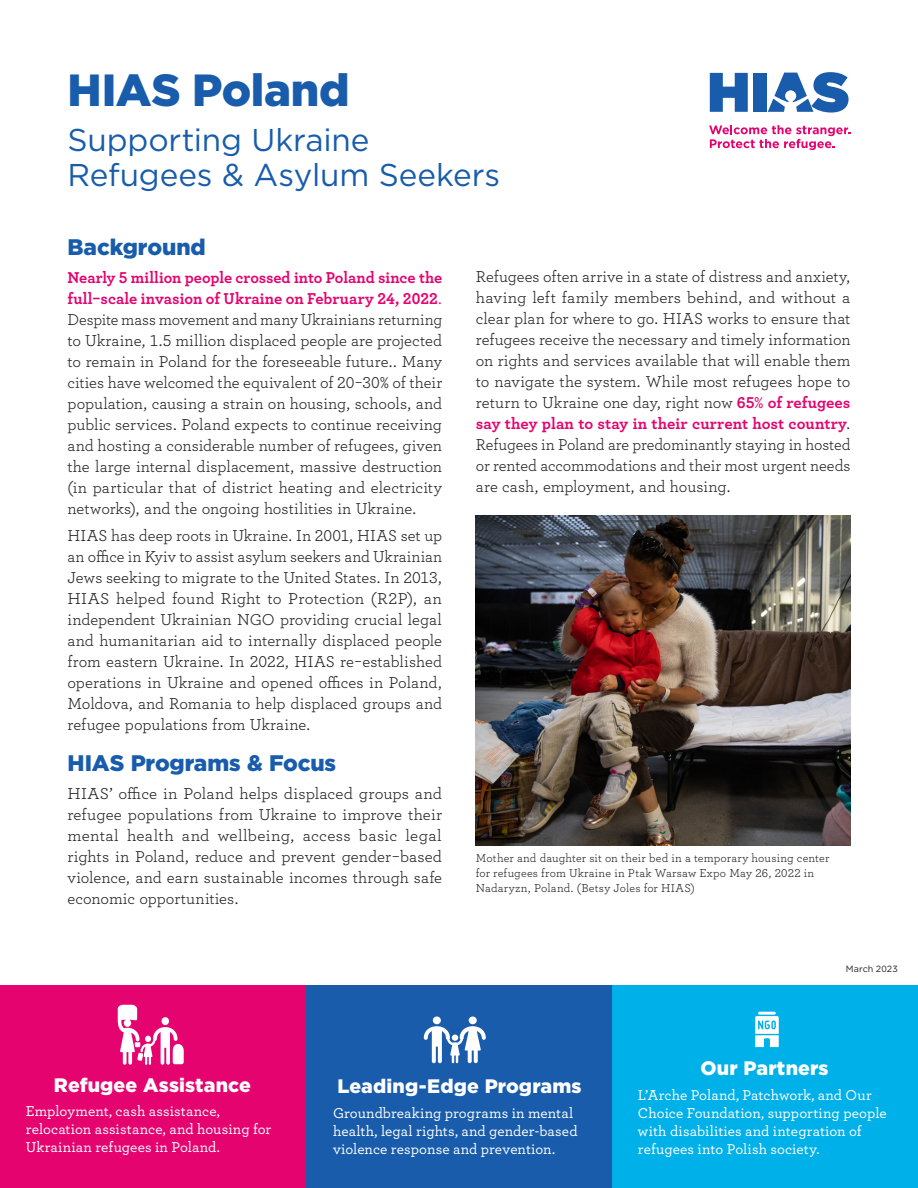
<style>
.page{position:relative;width:918px;height:1188px;background:#fff}
.page>*{position:absolute;margin:0;border:0;box-sizing:border-box;transform-origin:0 0}
.t1{font:900 45px "Gotham";letter-spacing:-.005em;color:#185cab}
.Subtitle{font:31.5px/34.5px "Gotham";letter-spacing:-.005em;color:#185cab}
.Heading_1{font:900 22.5px "Gotham";letter-spacing:-.005em;color:#185cab}
.Info_Heading{font:900 19.5px "Gotham";letter-spacing:.01em;color:#fff}
.Body{font:16.5px/21px "Archer";color:#231f20;text-align:justify}
.Info_Body{font:500 15px/18px "Archer";letter-spacing:.005em;color:#fff}
.Fine_Print{font:12px/15px "Archer";letter-spacing:.015em;color:#231f20}
.Body-2{font:9px "Gotham";letter-spacing:.01em;color:#231f20}
.s1{font-weight:700;color:#e4036f}
.s2{color:#e4036f}
</style>
<div class="page">
<div style="left:0;top:986px;width:306px;height:202px;background:#e4036f"></div>
<div style="left:306px;top:986px;width:306px;height:202px;background:#185cab"></div>
<div style="left:612px;top:986px;width:306px;height:202px;background:#00b0e9"></div>
<hr style="left:758px;top:1012px;width:18px;height:3px;background:#fff">
<svg style="left:755px;top:1016px;width:24px;height:31px"></svg>
<img style="left:476px;top:515px;width:374px;height:330px">
<svg style="left:709px;top:125px;width:142px;height:25px"></svg>
<svg style="left:710px;top:73px;width:38px;height:39px"></svg>
<div style="left:753px;top:73px;width:13px;height:39px;background:#185cab"></div>
<svg style="left:768px;top:72px;width:81px;height:41px"></svg>
<svg style="left:118px;top:1005px;width:66px;height:60px"></svg>
<div style="left:433px;top:1016px;width:8px;height:8px;background:#fff;border-radius:50%"></div>
<div style="left:469px;top:1016px;width:8px;height:8px;background:#fff;border-radius:50%"></div>
<svg style="left:424px;top:1026px;width:62px;height:37px"></svg>
<p class="t1" style="left:68px;top:59px;width:284px">HIAS Poland</p>
<p class="Subtitle" style="left:68px;top:122px;width:434px">Supporting Ukraine<br>Refugees &amp; Asylum Seekers</p>
<p class="Heading_1" style="left:68px;top:232px;width:140px">Background</p>
<p class="Body" style="left:68px;top:266px;width:376px"><span class="s1">Nearly 5 million people crossed into Poland since the full-scale invasion of Ukraine on February 24, 2022</span><span class="s2">.<br></span>Despite mass movement and many Ukrainians returning to Ukraine, 1.5 million displaced people are projected to remain in Poland for the foreseeable future.. Many cities have welcomed the equivalent of 20-30% of their population, causing a strain on housing, schools, and public services. Poland expects to continue receiving and hosting a considerable number of refugees, given the large internal displacement, massive destruction (in particular that of district heating and electricity networks), and the ongoing hostilities in Ukraine.</p>
<p class="Body" style="left:68px;top:525px;width:376px">HIAS has deep roots in Ukraine. In 2001, HIAS set up an office in Kyiv to assist asylum seekers and Ukrainian Jews seeking to migrate to the United States. In 2013, HIAS helped found Right to Protection (R2P), an independent Ukrainian NGO providing crucial legal and humanitarian aid to internally displaced people from eastern Ukraine. In 2022, HIAS re-established operations in Ukraine and opened offices in Poland, Moldova, and Romania to help displaced groups and refugee populations from Ukraine.</p>
<p class="Heading_1" style="left:68px;top:748px;width:270px">HIAS Programs &amp; Focus</p>
<p class="Body" style="left:68px;top:782px;width:376px">HIAS’ office in Poland helps displaced groups and refugee populations from Ukraine to improve their mental health and wellbeing, access basic legal rights in Poland, reduce and prevent gender-based violence, and earn sustainable incomes through safe economic opportunities.</p>
<p class="Body" style="left:476px;top:265px;width:376px">Refugees often arrive in a state of distress and anxiety, having left family members behind, and without a clear plan for where to go. HIAS works to ensure that refugees receive the necessary and timely information on rights and services available that will enable them to navigate the system. While most refugees hope to return to Ukraine one day, right now <span class="s1">65% of refugees say they plan to stay in their current host country</span>.<br>Refugees in Poland are predominantly staying in hosted or rented accommodations and their most urgent needs are cash, employment, and housing.</p>
<p class="Fine_Print" style="left:476px;top:850px;width:355px">Mother and daughter sit on their bed in a temporary housing center for refugees from Ukraine in Ptak Warsaw Expo May 26, 2022 in<br>Nadaryzn, Poland. (Betsy Joles for HIAS)</p>
<p class="Body-2" style="left:846px;top:963px;width:53px">March 2023</p>
<p class="Info_Heading" style="left:54px;top:1071px;width:199px">Refugee Assistance</p>
<p class="Info_Body" style="left:26px;top:1102px;width:247px">Employment, cash assistance, relocation assistance, and housing for<br>Ukrainian refugees in Poland.</p>
<p class="Info_Heading" style="left:337px;top:1073px;width:246px">Leading-Edge Programs</p>
<p class="Info_Body" style="left:333px;top:1103px;width:246px">Groundbreaking programs in mental health, legal rights, and gender-based violence response and prevention.</p>
<p class="Info_Heading" style="left:700px;top:1055px;width:130px">Our Partners</p>
<p class="Info_Body" style="left:638px;top:1085px;width:250px">L’Arche Poland, Patchwork, and Our Choice Foundation, supporting people with disabilities and integration of refugees into Polish society.</p>
</div>
